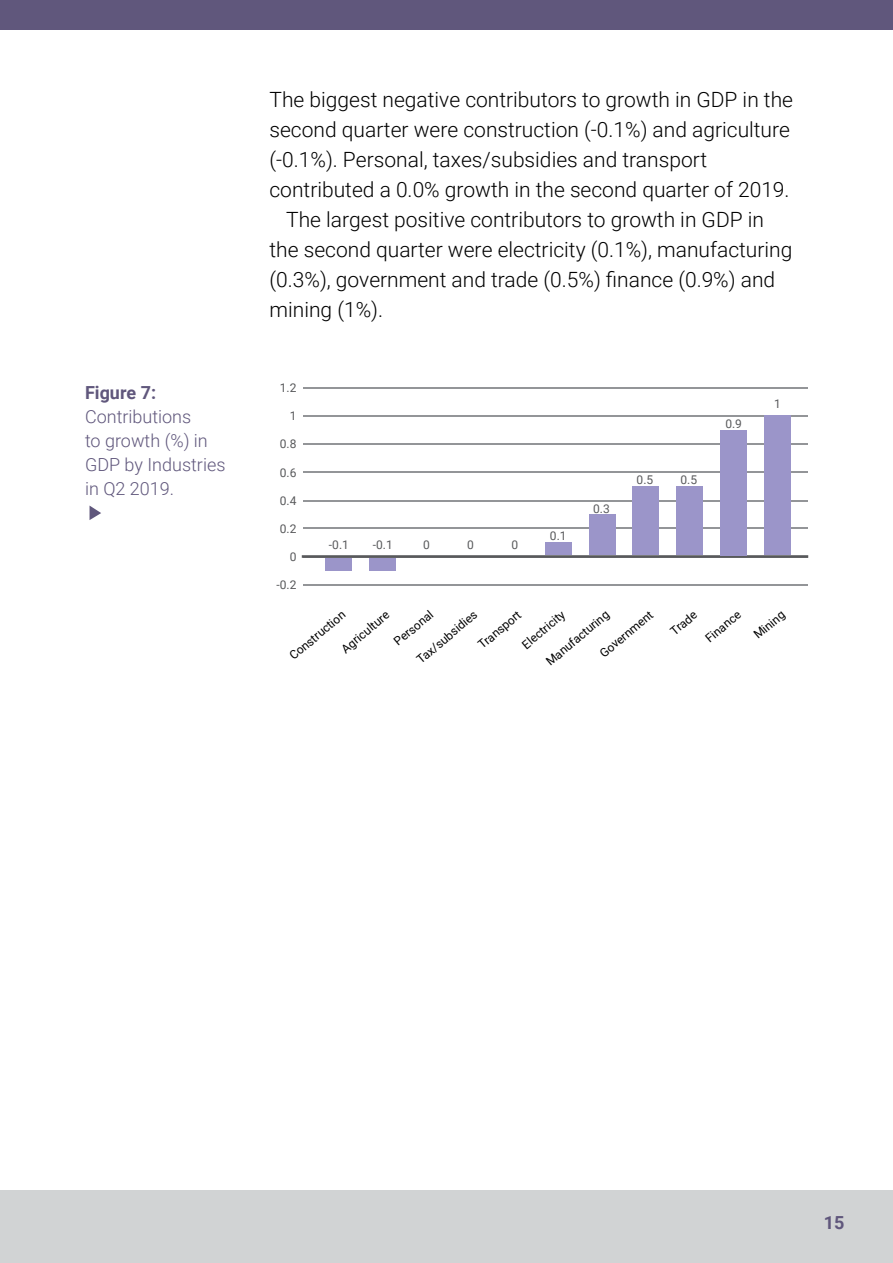
<style>
.page{position:relative;width:893px;height:1263px;background:#fff}
.page>*{position:absolute;margin:0;border:0;box-sizing:border-box;transform-origin:0 0}
.t1{font:300 21px "Roboto";color:#000}
.t2{font:300 18px/24px "Roboto";color:#60577c}
.t3{font:700 18px "Roboto";color:#60577c}
.t4{font:12px "Roboto";color:#000}
.t5{font:12px "Roboto";color:#58595b}
</style>
<div class="page">
<div style="left:0;top:1190px;width:893px;height:73px;background:#d1d3d4"></div>
<svg style="left:90px;top:506px;width:11px;height:14px"></svg>
<div style="left:0;top:0;width:893px;height:30px;background:#60577c"></div>
<hr style="left:303px;top:387px;width:504px;height:1px;background:#939598">
<hr style="left:303px;top:416px;width:504px;height:1px;background:#939598">
<hr style="left:303px;top:584px;width:504px;height:1px;background:#939598">
<hr style="left:303px;top:471px;width:504px;height:1px;background:#939598">
<hr style="left:303px;top:500px;width:504px;height:1px;background:#939598">
<hr style="left:303px;top:527px;width:504px;height:1px;background:#939598">
<hr style="left:303px;top:443px;width:504px;height:1px;background:#939598">
<div style="left:302px;top:555px;width:506px;height:3px;border:2px solid #58595b"></div>
<div style="left:764px;top:416px;width:27px;height:139px;background:#9b95c9"></div>
<div style="left:720px;top:430px;width:27px;height:125px;background:#9b95c9"></div>
<div style="left:325px;top:558px;width:27px;height:13px;background:#9b95c9"></div>
<div style="left:369px;top:558px;width:27px;height:13px;background:#9b95c9"></div>
<div style="left:589px;top:514px;width:27px;height:41px;background:#9b95c9"></div>
<div style="left:632px;top:486px;width:27px;height:69px;background:#9b95c9"></div>
<div style="left:545px;top:542px;width:27px;height:13px;background:#9b95c9"></div>
<div style="left:676px;top:486px;width:27px;height:69px;background:#9b95c9"></div>
<p class="t3" style="left:85px;top:380px;width:73px">Figure 7:</p>
<p class="t2" style="left:85px;top:404px;width:142px">Contributions<br>to growth (%) in<br>GDP by Industries in Q2 2019.</p>
<p class="t1" style="left:269px;top:85px;width:525px">The biggest negative contributors to growth in GDP in the</p>
<p class="t1" style="left:269px;top:115px;width:522px">second quarter were construction (-0.1%) and agriculture</p>
<p class="t1" style="left:269px;top:145px;width:439px">(-0.1%). Personal, taxes/subsidies and transport</p>
<p class="t1" style="left:269px;top:175px;width:522px">contributed a 0.0% growth in the second quarter of 2019.</p>
<p class="t1" style="left:286px;top:205px;width:479px">The largest positive contributors to growth in GDP in</p>
<p class="t1" style="left:269px;top:235px;width:524px">the second quarter were electricity (0.1%), manufacturing</p>
<p class="t1" style="left:269px;top:265px;width:507px">(0.3%), government and trade (0.5%) finance (0.9%) and</p>
<p class="t1" style="left:269px;top:295px;width:115px">mining (1%).</p>
<p class="t5" style="left:280px;top:380px;width:18px">1.2</p>
<p class="t5" style="left:290px;top:408px;width:8px">1</p>
<p class="t5" style="left:280px;top:436px;width:18px">0.8</p>
<p class="t5" style="left:280px;top:464px;width:18px">0.6</p>
<p class="t5" style="left:280px;top:492px;width:18px">0.4</p>
<p class="t5" style="left:280px;top:520px;width:18px">0.2</p>
<p class="t5" style="left:290px;top:548px;width:8px">0</p>
<p class="t5" style="left:277px;top:576px;width:21px">-0.2</p>
<p class="t5" style="left:329px;top:536px;width:21px">-0.1</p>
<p class="t5" style="left:373px;top:536px;width:21px">-0.1</p>
<p class="t5" style="left:423px;top:536px;width:8px">0</p>
<p class="t5" style="left:467px;top:536px;width:8px">0</p>
<p class="t5" style="left:511px;top:536px;width:8px">0</p>
<p class="t5" style="left:550px;top:527px;width:18px">0.1</p>
<p class="t5" style="left:593px;top:500px;width:18px">0.3</p>
<p class="t5" style="left:637px;top:471px;width:18px">0.5</p>
<p class="t5" style="left:680px;top:471px;width:18px">0.5</p>
<p class="t5" style="left:725px;top:415px;width:18px">0.9</p>
<p class="t5" style="left:774px;top:395px;width:8px">1</p>
<p class="t4" style="left:338px;top:644px;width:60px;rotate:-40deg">Agriculture</p>
<p class="t4" style="left:390px;top:637px;width:49px;rotate:-40deg">Personal</p>
<p class="t4" style="left:596px;top:648px;width:67px;rotate:-40deg">Government</p>
<p class="t4" style="left:474px;top:640px;width:53px;rotate:-40deg">Transport</p>
<p class="t4" style="left:518px;top:640px;width:54px;rotate:-40deg">Electricity</p>
<p class="t4" style="left:667px;top:626px;width:32px;rotate:-40deg">Trade</p>
<p class="t4" style="left:702px;top:633px;width:43px;rotate:-40deg">Finance</p>
<p class="t4" style="left:413px;top:654px;width:76px;rotate:-40deg">Tax/subsidies</p>
<p class="t4" style="left:542px;top:656px;width:80px;rotate:-40deg">Manufacturing</p>
<p class="t4" style="left:750px;top:630px;width:38px;rotate:-40deg">Mining</p>
<p class="t4" style="left:286px;top:650px;width:70px;rotate:-40deg">Construction</p>
<p class="t3" style="left:824px;top:1210px;width:22px">15</p>
</div>
